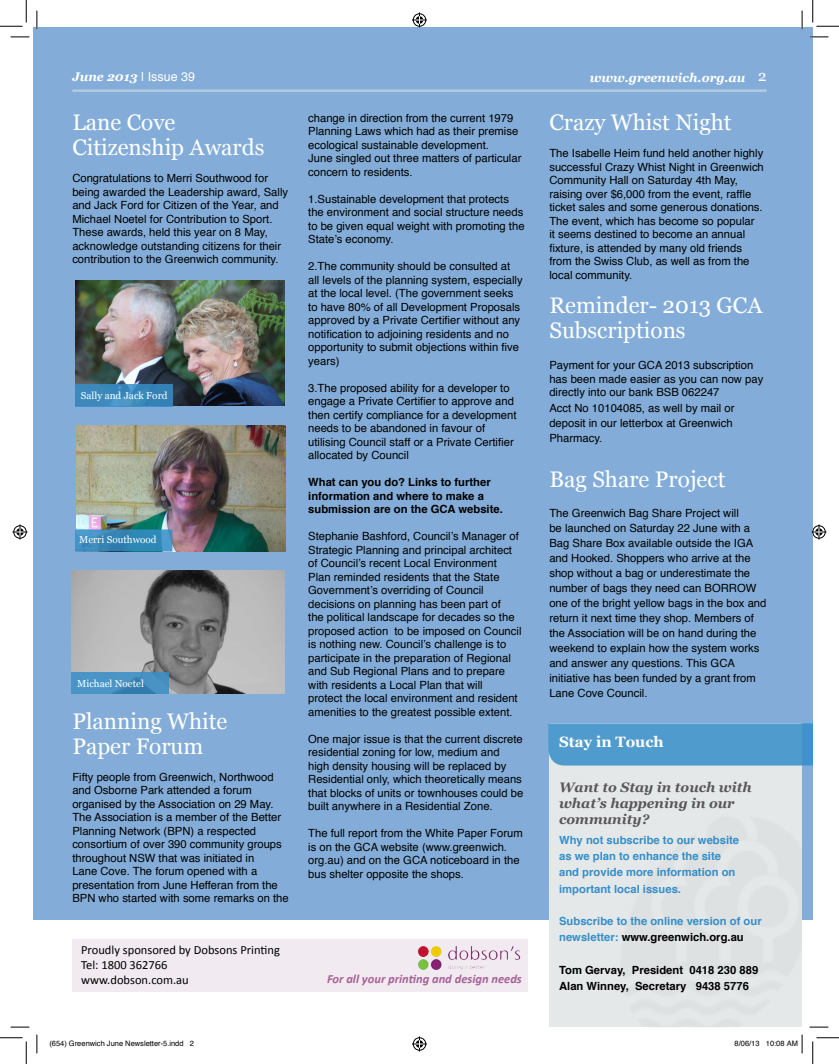
<style>
.page{position:relative;width:839px;height:1064px;background:#fff}
.page>*{position:absolute;margin:0;border:0;box-sizing:border-box;transform-origin:0 0}
.t1{font:22.5px/25px "Georgia";color:#fff}
.t2{font:700 15px "Georgia";color:#fff}
.t3{font:italic 700 13.75px/16.2px "Georgia";color:#58585a}
.t4{font:12.5px/15px "Calibri";color:#000}
.t5{font:italic 700 12.5px "Georgia";color:#fff}
.t6{font:italic 700 12.5px "Calibri";color:#a56195}
.t7{font:11.25px/13.5px "Helvetica";color:#000}
.t8{font:700 11.25px/16.2px "Helvetica";color:#368ec8}
.t9{font:700 11.25px/13.5px "Helvetica";color:#000}
.t10{font:10px "Georgia";color:#fff}
.t11{font:7.5px "Helvetica";color:#000}
.s1{font-family:"Helvetica";font-weight:400;font-style:normal}
.s2{font-weight:400;font-style:normal;font-size:15px}
.s3{color:#000}
</style>
<div class="page">
<div style="left:33px;top:27px;width:780px;height:892px;background:#83add8"></div>
<div style="left:549px;top:723px;width:253px;height:304px;background:#e4e8e9"></div>
<svg style="left:548px;top:723px;width:265px;height:42px;background:#519bcd"></svg>
<hr style="left:72px;top:89px;width:694px;height:3px;background:#e4e8e9">
<div style="left:72px;top:938px;width:456px;height:53px;background:#f1eaf1"></div>
<img style="left:403px;top:938px;width:119px;height:32px">
<img style="left:76px;top:281px;width:209px;height:125px">
<svg style="left:76px;top:384px;width:97px;height:22px;background:#3b88ba"></svg>
<img style="left:76px;top:426px;width:209px;height:125px">
<img style="left:71px;top:571px;width:214px;height:123px">
<svg style="left:71px;top:672px;width:98px;height:22px;background:#458fc0"></svg>
<svg style="left:75px;top:529px;width:97px;height:22px;background:#398aba"></svg>
<svg style="left:11px;top:36px;width:18px;height:2px"></svg>
<svg style="left:809px;top:36px;width:19px;height:2px"></svg>
<svg style="left:11px;top:1026px;width:18px;height:2px"></svg>
<svg style="left:809px;top:1026px;width:19px;height:2px"></svg>
<svg style="left:36px;top:11px;width:2px;height:18px"></svg>
<svg style="left:36px;top:1034px;width:2px;height:19px"></svg>
<svg style="left:801px;top:11px;width:2px;height:18px"></svg>
<svg style="left:0;top:0;width:27px;height:27px"></svg>
<svg style="left:0;top:1037px;width:27px;height:27px"></svg>
<svg style="left:812px;top:0;width:27px;height:27px"></svg>
<svg style="left:812px;top:1037px;width:27px;height:27px"></svg>
<svg style="left:412px;top:13px;width:15px;height:15px"></svg>
<svg style="left:412px;top:1036px;width:15px;height:15px"></svg>
<svg style="left:13px;top:524px;width:15px;height:15px"></svg>
<svg style="left:811px;top:524px;width:15px;height:15px"></svg>
<svg style="left:801px;top:1034px;width:2px;height:19px"></svg>
<p class="t5" style="left:72px;top:69px;width:124px">June 2013 <span class="s1">| Issue 39</span></p>
<p class="t5" style="left:590px;top:69px;width:178px">www.greenwich.org.au <span class="s2">2</span></p>
<h1 class="t1" style="left:72px;top:110px;width:194px">Lane Cove<br>Citizenship Awards</h1>
<p class="t7" style="left:72px;top:172px;width:217px">Congratulations to Merri Southwood for being awarded the Leadership award, Sally and Jack Ford for Citizen of the Year, and Michael Noetel for Contribution to Sport.<br>These awards, held this year on 8 May, acknowledge outstanding citizens for their contribution to the Greenwich community.</p>
<p class="t10" style="left:81px;top:389px;width:88px">Sally and Jack Ford</p>
<p class="t10" style="left:79px;top:534px;width:79px">Merri Southwood</p>
<p class="t10" style="left:77px;top:678px;width:68px">Michael Noetel</p>
<h1 class="t1" style="left:72px;top:709px;width:157px">Planning White<br>Paper Forum</h1>
<p class="t7" style="left:72px;top:770px;width:218px">Fifty people from Greenwich, Northwood and Osborne Park attended a forum organised by the Association on 29 May.<br>The Association is a member of the Better Planning Network (BPN) a respected consortium of over 390 community groups throughout NSW that was initiated in<br>Lane Cove. The forum opened with a presentation from June Hefferan from the BPN who started with some remarks on the</p>
<p class="t4" style="left:81px;top:942px;width:200px">Proudly sponsored by Dobsons Printing<br>Tel: 1800 362766<br>www.dobson.com.au</p>
<p class="t7" style="left:308px;top:111px;width:215px">change in direction from the current 1979<br>Planning Laws which had as their premise ecological sustainable development.<br>June singled out three matters of particular concern to residents.</p>
<p class="t7" style="left:308px;top:192px;width:218px">1.Sustainable development that protects the environment and social structure needs to be given equal weight with promoting the State’s economy.</p>
<p class="t7" style="left:308px;top:260px;width:216px">2.The community should be consulted at all levels of the planning system, especially at the local level. (The government seeks to have 80% of all Development Proposals approved by a Private Certifier without any notification to adjoining residents and no opportunity to submit objections within five years)</p>
<p class="t7" style="left:308px;top:381px;width:210px">3.The proposed ability for a developer to engage a Private Certifier to approve and then certify compliance for a development needs to be abandoned in favour of utilising Council staff or a Private Certifier allocated by Council</p>
<p class="t9" style="left:308px;top:476px;width:196px">What can you do? Links to further information and where to make a submission are on the GCA website.</p>
<p class="t7" style="left:308px;top:530px;width:215px">Stephanie Bashford, Council’s Manager of Strategic Planning and principal architect of Council’s recent Local Environment Plan reminded residents that the State Government’s overriding of Council decisions on planning has been part of<br>the political landscape for decades so the proposed action to be imposed on Council is nothing new. Council’s challenge is to participate in the preparation of Regional and Sub Regional Plans and to prepare with residents a Local Plan that will<br>protect the local environment and resident amenities to the greatest possible extent.</p>
<p class="t7" style="left:308px;top:732px;width:217px">One major issue is that the current discrete residential zoning for low, medium and high density housing will be replaced by Residential only, which theoretically means that blocks of units or townhouses could be built anywhere in a Residential Zone.</p>
<p class="t7" style="left:308px;top:827px;width:216px">The full report from the White Paper Forum is on the GCA website (www.greenwich. org.au) and on the GCA noticeboard in the bus shelter opposite the shops.</p>
<p class="t6" style="left:327px;top:971px;width:196px">For all your printing and design needs</p>
<h1 class="t1" style="left:549px;top:110px;width:184px">Crazy Whist Night</h1>
<p class="t7" style="left:549px;top:147px;width:216px">The Isabelle Heim fund held another highly successful Crazy Whist Night in Greenwich Community Hall on Saturday 4th May, raising over $6,000 from the event, raffle ticket sales and some generous donations.<br>The event, which has become so popular<br>it seems destined to become an annual fixture, is attended by many old friends from the Swiss Club, as well as from the local community.</p>
<h1 class="t1" style="left:549px;top:293px;width:214px">Reminder- 2013 GCA<br>Subscriptions</h1>
<p class="t7" style="left:549px;top:359px;width:215px">Payment for your GCA 2013 subscription has been made easier as you can now pay directly into our bank BSB 062247</p>
<p class="t7" style="left:549px;top:401px;width:187px;line-height:15px">Acct No 10104085, as well by mail or deposit in our letterbox at Greenwich<br>Pharmacy.</p>
<h1 class="t1" style="left:549px;top:467px;width:177px">Bag Share Project</h1>
<p class="t7" style="left:549px;top:506px;width:219px;line-height:15px">The Greenwich Bag Share Project will<br>be launched on Saturday 22 June with a Bag Share Box available outside the IGA and Hooked. Shoppers who arrive at the shop without a bag or underestimate the number of bags they need can BORROW one of the bright yellow bags in the box and return it next time they shop. Members of the Association will be on hand during the weekend to explain how the system works and answer any questions. This GCA initiative has been funded by a grant from Lane Cove Council.</p>
<h2 class="t2" style="left:559px;top:732px;width:106px">Stay in Touch</h2>
<p class="t3" style="left:559px;top:778px;width:194px">Want to Stay in touch with what’s happening in our community?</p>
<p class="t8" style="left:559px;top:832px;width:182px">Why not subscribe to our website as we plan to enhance the site and provide more information on important local issues.</p>
<p class="t8" style="left:559px;top:913px;width:204px">Subscribe to the online version of our newsletter: <span class="s3">www.greenwich.org.au</span></p>
<p class="t9" style="left:559px;top:962px;width:201px;line-height:16.2px">Tom Gervay, President 0418 230 889<br>Alan Winney, Secretary 9438 5776</p>
<p class="t11" style="left:49px;top:1037px;width:146px">(654) Greenwich June Newsletter-5.indd 2</p>
<p class="t11" style="left:734px;top:1037px;width:65px">8/06/13 10:08 AM</p>
</div>
